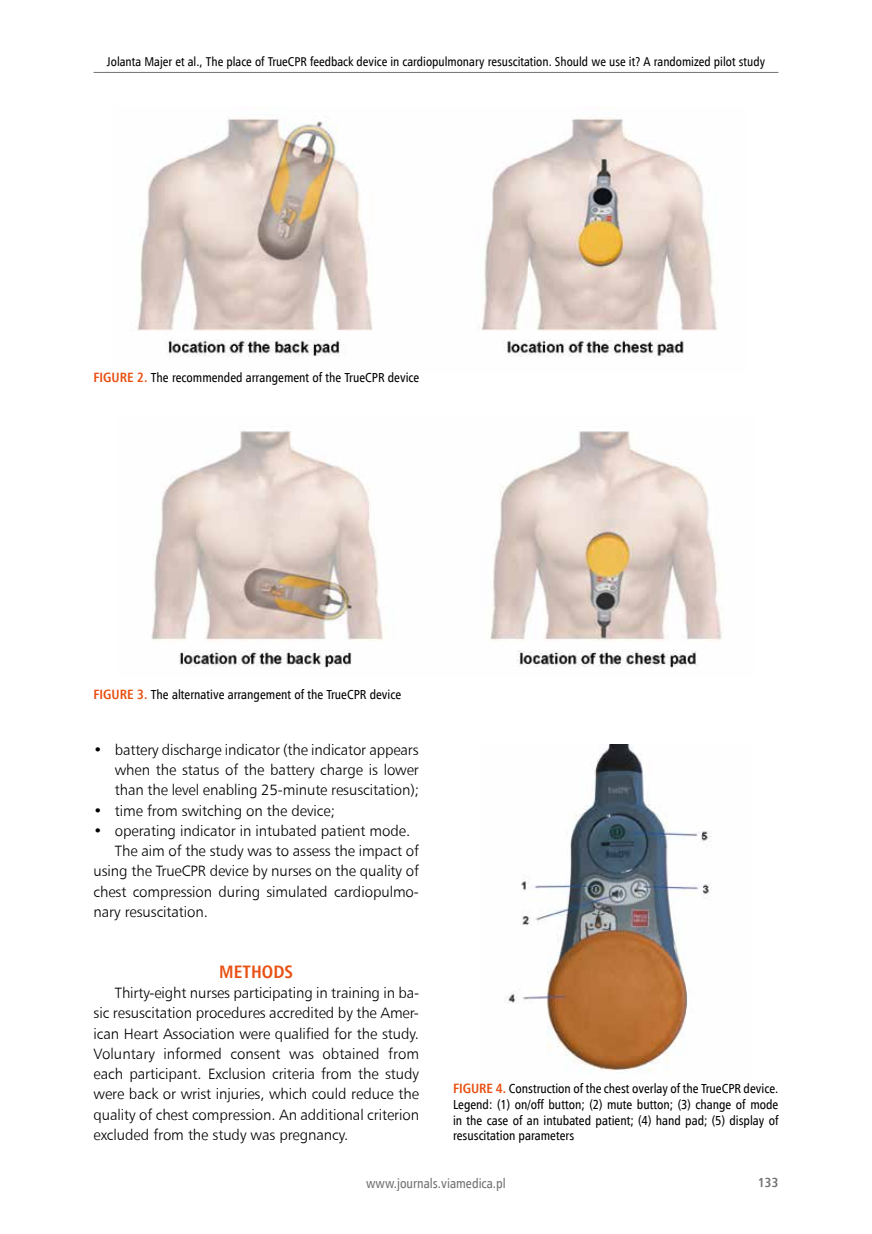
<style>
.page{position:relative;width:872px;height:1234px;background:#fff}
.page>*{position:absolute;margin:0;border:0;box-sizing:border-box;transform-origin:0 0}
.t1{font:700 18px "Humnst 777 Cn EU";color:#e85113}
.t2{font:15px/20.2px "Humnst 777 Lt EU";letter-spacing:-.005em;color:#000;text-align:justify}
.t3{font:13.5px "Humnst 777 Cn EU";color:#707172}
.t4{font:700 13.2px "Humnst 777 Cn EU";color:#707172}
.t5{font:13.05px/15.6px "Humnst 777 Cn EU";color:#000;text-align:justify}
.t6{font:12.75px "Humnst 777 Cn EU";color:#000}
.s1{font-weight:700;font-size:13.5px;color:#e85113}
</style>
<div class="page">
<hr style="left:94px;top:72px;width:684px;height:1px;background:#707172">
<img style="left:137px;top:117px;width:581px;height:240px">
<img style="left:151px;top:426px;width:571px;height:242px">
<img style="left:504px;top:744px;width:208px;height:329px">
<p class="t6" style="left:107px;top:54px;width:659px">Jolanta Majer et al., The place of TrueCPR feedback device in cardiopulmonary resuscitation. Should we use it? A randomized pilot study</p>
<p class="t5" style="left:94px;top:370px;width:327px"><span class="s1">FIGURE 2.</span> The recommended arrangement of the TrueCPR device</p>
<p class="t5" style="left:94px;top:686px;width:309px"><span class="s1">FIGURE 3.</span> The alternative arrangement of the TrueCPR device</p>
<p class="t2" style="left:115px;top:739px;width:306px;text-indent:-21px">• battery discharge indicator (the indicator appears when the status of the battery charge is lower than the level enabling 25-minute resuscitation);</p>
<p class="t2" style="left:94px;top:800px;width:243px">• time from switching on the device;</p>
<p class="t2" style="left:94px;top:820px;width:318px">• operating indicator in intubated patient mode.</p>
<p class="t2" style="left:115px;top:840px;width:306px">The aim of the study was to assess the impact of</p>
<p class="t2" style="left:94px;top:860px;width:327px">using the TrueCPR device by nurses on the quality of</p>
<p class="t2" style="left:94px;top:881px;width:327px">chest compression during simulated cardiopulmo-</p>
<p class="t2" style="left:94px;top:901px;width:116px">nary resuscitation.</p>
<p class="t1" style="left:219px;top:959px;width:43px">METHODS</p>
<p class="t2" style="left:94px;top:982px;width:327px;text-indent:21px">Thirty-eight nurses participating in training in ba&shy;sic resuscitation procedures accredited by the Amer&shy;ican Heart Association were qualified for the study.<br>Voluntary informed consent was obtained from each participant. Exclusion criteria from the study were back or wrist injuries, which could reduce the quality of chest compression. An additional criterion excluded from the study was pregnancy.</p>
<p class="t5" style="left:453px;top:1080px;width:327px"><span class="s1">FIGURE 4.</span> Construction of the chest overlay of the TrueCPR device.<br>Legend: (1) on/off button; (2) mute button; (3) change of mode in the case of an intubated patient; (4) hand pad; (5) display of resuscitation parameters</p>
<p class="t3" style="left:366px;top:1174px;width:141px">www.journals.viamedica.pl</p>
<p class="t4" style="left:758px;top:1173px;width:22px">133</p>
</div>
